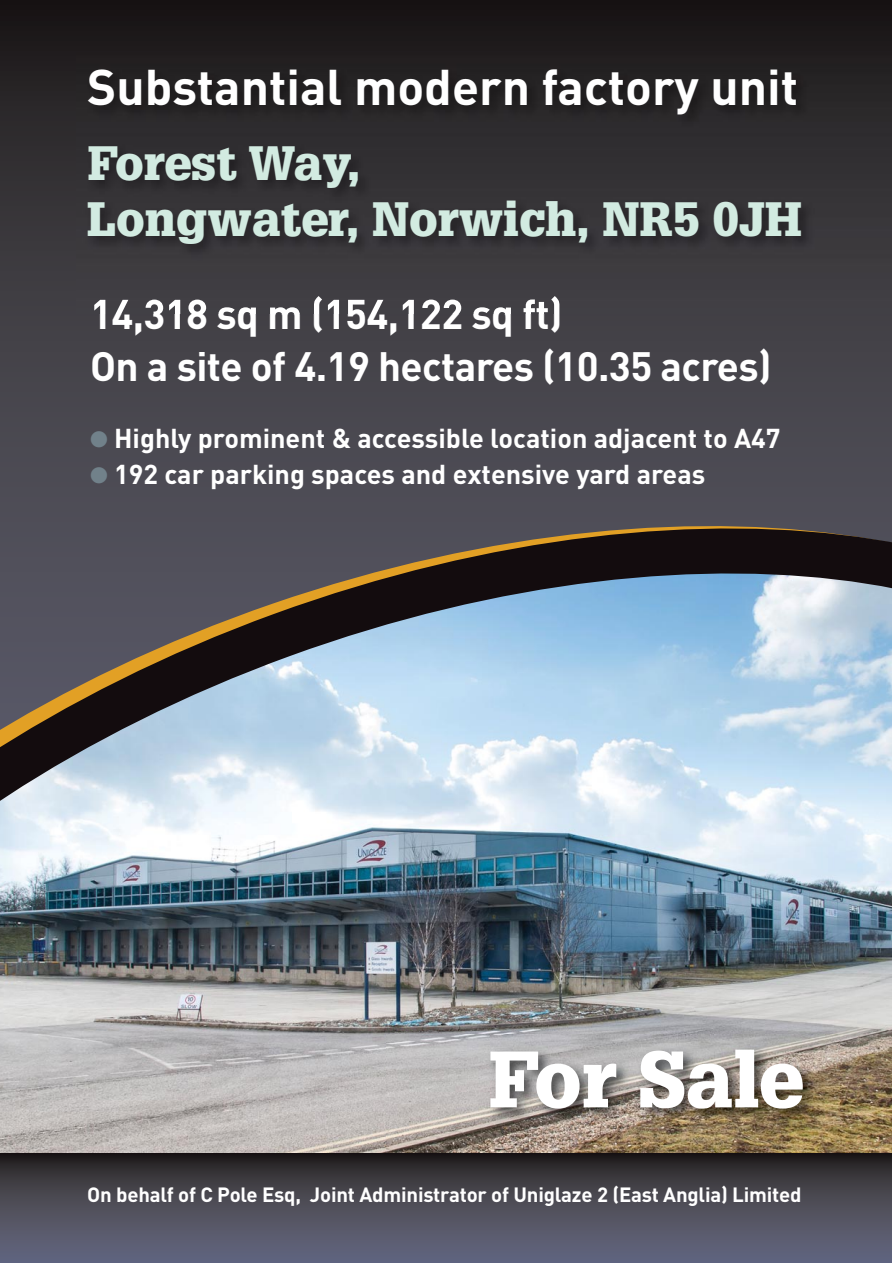
<style>
.page{position:relative;width:893px;height:1263px;background:#fff}
.page>*{position:absolute;margin:0;border:0;box-sizing:border-box;transform-origin:0 0}
.t1{font:900 78px "Glypha LT Std";color:#fff}
.t2{font:700 49.5px "DIN";color:#fff}
.t3{font:900 47.1px/56.6px "Glypha LT Std";color:#d2ebe1}
.t4{font:700 40.5px/52.3px "DIN";letter-spacing:-.015em;color:#fff}
.t5{font:700 27px "DIN";color:#fff}
.t6{font:700 20.4px "DIN";letter-spacing:-.01em;color:#fff}
.s1{color:#71818a}
</style>
<div class="page">
<svg style="left:0;top:0;width:892px;height:454px;background:#39373c"></svg>
<img style="left:0;top:457px;width:892px;height:696px">
<img style="left:77px;top:53px;width:815px;height:261px">
<img style="left:94px;top:296px;width:367px;height:18px">
<img style="left:386px;top:1035px;width:453px;height:118px">
<svg style="left:0;top:1153px;width:892px;height:109px;background:#494955"></svg>
<h2 class="t2" style="left:87px;top:69px;width:713px">Substantial modern factory unit</h2>
<h3 class="t3" style="left:87px;top:135px;width:716px">Forest Way,<br>Longwater, Norwich, NR5 0JH</h3>
<h3 class="t4" style="left:90px;top:292px;width:683px">14,318 sq m (154,122 sq ft)<br>On a site of 4.19 hectares (10.35 acres)</h3>
<p class="t5" style="left:90px;top:429px;width:692px"><span class="s1">●</span> Highly prominent &amp; accessible location adjacent to A47</p>
<p class="t5" style="left:90px;top:465px;width:617px"><span class="s1">●</span> 192 car parking spaces and extensive yard areas</p>
<h1 class="t1" style="left:488px;top:1035px;width:316px">For Sale</h1>
<p class="t6" style="left:87px;top:1187px;width:716px">On behalf of C Pole Esq, Joint Administrator of Uniglaze 2 (East Anglia) Limited</p>
</div>
